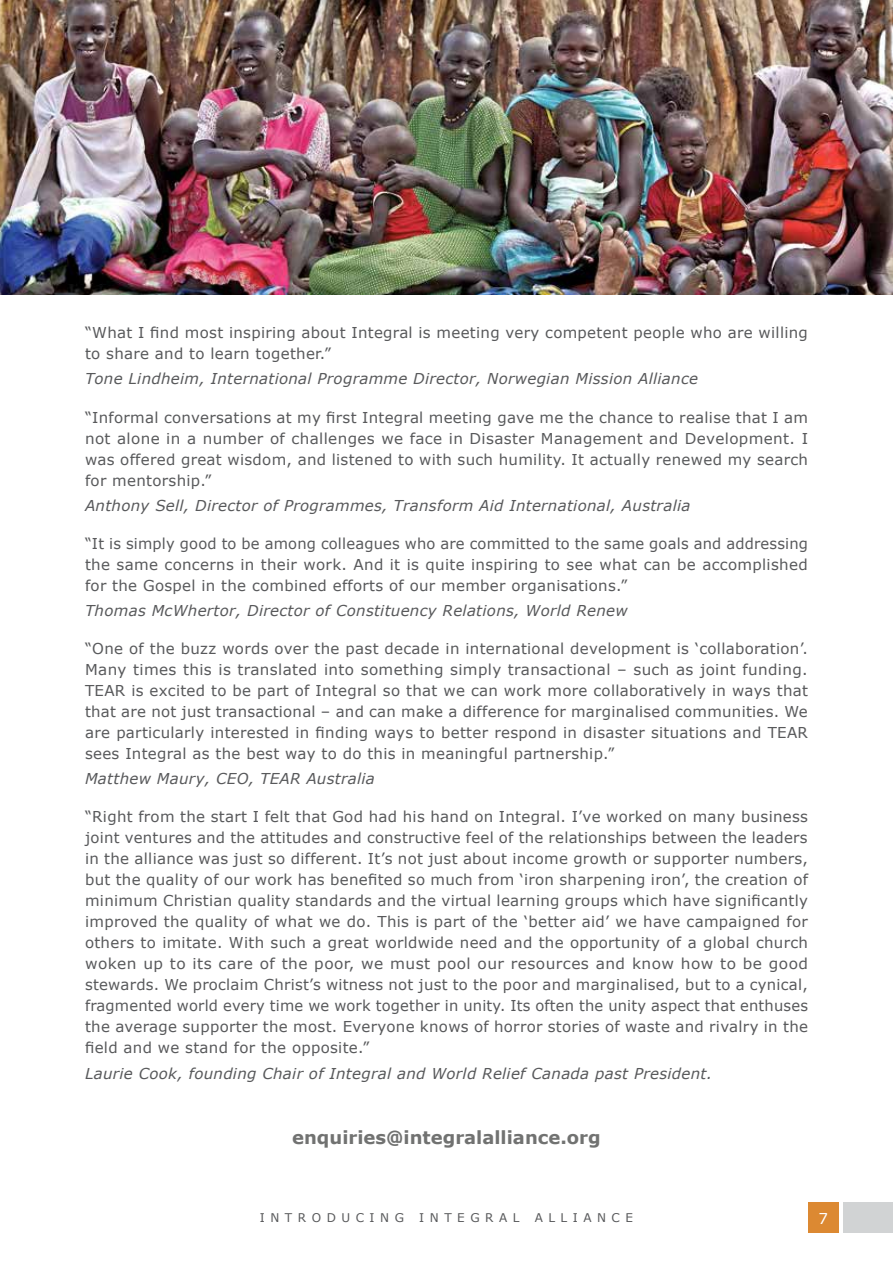
<style>
.page{position:relative;width:893px;height:1263px;background:#fff}
.page>*{position:absolute;margin:0;border:0;box-sizing:border-box;transform-origin:0 0}
.t1{font:700 18px "Verdana";color:#717271}
.t2{font:15px/21px "Verdana";letter-spacing:.02em;color:#58595b;text-align:justify}
.t3{font:italic 15px "Verdana";letter-spacing:.02em;color:#58595b}
.t4{font:15px "Verdana";color:#fff}
.t5{font:12px "Verdana";letter-spacing:.46em;color:#58595b}
</style>
<div class="page">
<img style="left:0;top:0;width:893px;height:295px">
<div style="left:808px;top:1202px;width:31px;height:31px;background:#dc8932"></div>
<div style="left:843px;top:1202px;width:50px;height:31px;background:#d1d3d4"></div>
<p class="t2" style="left:85px;top:322px;width:724px">“What I find most inspiring about Integral is meeting very competent people who are willing to share and to learn together.”</p>
<p class="t3" style="left:85px;top:369px;width:615px">Tone Lindheim, International Programme Director, Norwegian Mission Alliance</p>
<p class="t2" style="left:85px;top:407px;width:724px">“Informal conversations at my first Integral meeting gave me the chance to realise that I am not alone in a number of challenges we face in Disaster Management and Development. I was offered great wisdom, and listened to with such humility. It actually renewed my search for mentorship.”</p>
<p class="t3" style="left:85px;top:496px;width:607px">Anthony Sell, Director of Programmes, Transform Aid International, Australia</p>
<p class="t2" style="left:85px;top:533px;width:724px">“It is simply good to be among colleagues who are committed to the same goals and addressing the same concerns in their work. And it is quite inspiring to see what can be accomplished for the Gospel in the combined efforts of our member organisations.”</p>
<p class="t3" style="left:85px;top:601px;width:544px">Thomas McWhertor, Director of Constituency Relations, World Renew</p>
<p class="t2" style="left:85px;top:638px;width:724px">“One of the buzz words over the past decade in international development is ‘collaboration’.<br>Many times this is translated into something simply transactional – such as joint funding.<br>TEAR is excited to be part of Integral so that we can work more collaboratively in ways that that are not just transactional – and can make a difference for marginalised communities. We are particularly interested in finding ways to better respond in disaster situations and TEAR sees Integral as the best way to do this in meaningful partnership.”</p>
<p class="t3" style="left:85px;top:769px;width:291px">Matthew Maury, CEO, TEAR Australia</p>
<p class="t2" style="left:85px;top:807px;width:724px">“Right from the start I felt that God had his hand on Integral. I’ve worked on many business joint ventures and the attitudes and constructive feel of the relationships between the leaders in the alliance was just so different. It’s not just about income growth or supporter numbers, but the quality of our work has benefited so much from ‘iron sharpening iron’, the creation of minimum Christian quality standards and the virtual learning groups which have significantly improved the quality of what we do. This is part of the ‘better aid’ we have campaigned for others to imitate. With such a great worldwide need and the opportunity of a global church woken up to its care of the poor, we must pool our resources and know how to be good stewards. We proclaim Christ’s witness not just to the poor and marginalised, but to a cynical, fragmented world every time we work together in unity. Its often the unity aspect that enthuses the average supporter the most. Everyone knows of horror stories of waste and rivalry in the field and we stand for the opposite.”</p>
<p class="t3" style="left:85px;top:1063px;width:629px">Laurie Cook, founding Chair of Integral and World Relief Canada past President.</p>
<p class="t1" style="left:292px;top:1125px;width:310px">enquiries@integralalliance.org</p>
<p class="t5" style="left:260px;top:1210px;width:146px">INTRODUCING</p>
<p class="t5" style="left:419px;top:1210px;width:102px">INTEGRAL</p>
<p class="t5" style="left:535px;top:1210px;width:100px">ALLIANCE</p>
<p class="t4" style="left:818px;top:1208px;width:11px">7</p>
</div>
